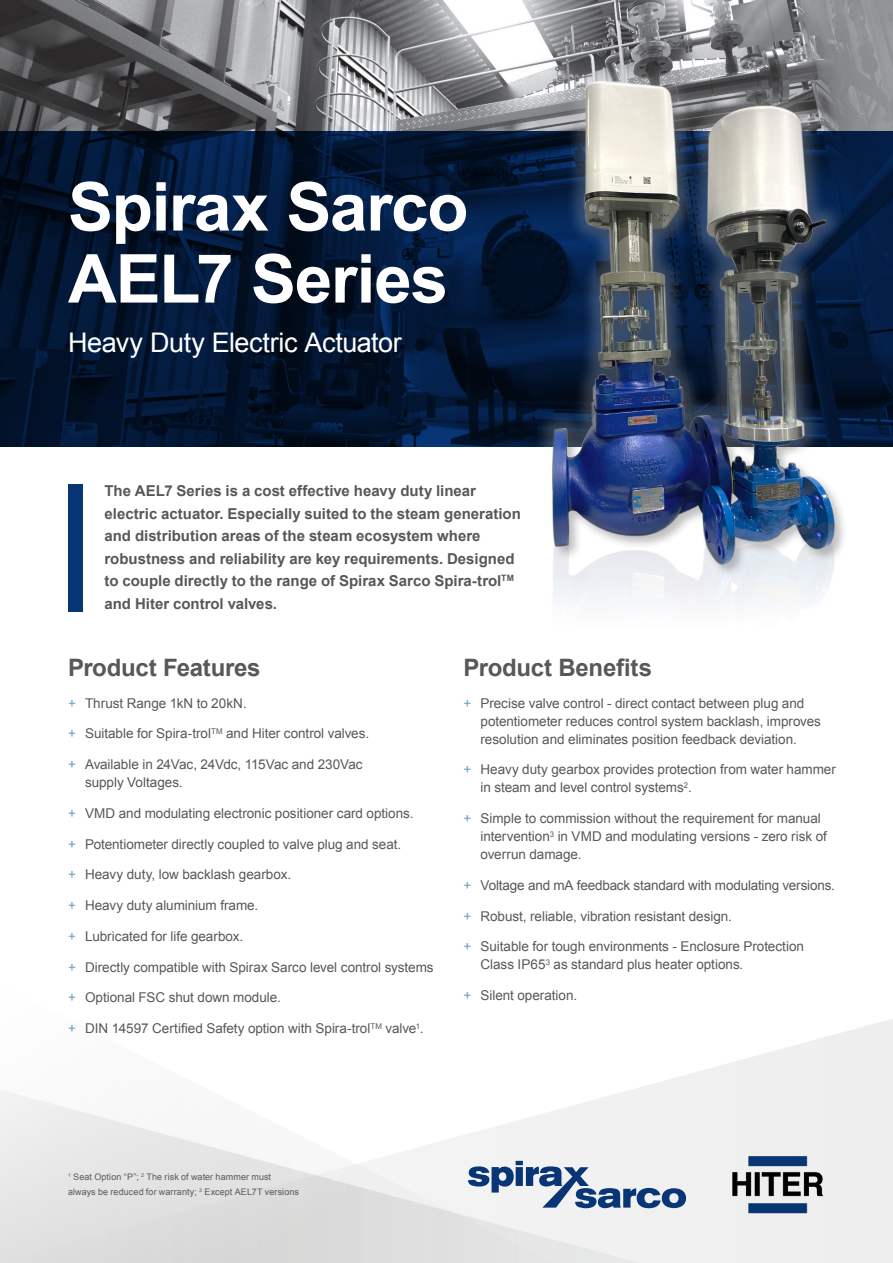
<style>
.page{position:relative;width:893px;height:1263px;background:#fff}
.page>*{position:absolute;margin:0;border:0;box-sizing:border-box;transform-origin:0 0}
._32pt_heading{font:700 67.5px "Arial";letter-spacing:-.02em;color:#fff}
._18pt_sub_main_headi{font:27px "Arial";letter-spacing:-.015em;color:#fff}
.subhead{font:700 24px "Arial";letter-spacing:-.01em;color:#57585a}
._10pt_Paragraph_head{font:700 15px "Arial";color:#57585a}
.t1{font:13.5px/18px "Arial";letter-spacing:-.005em;color:#57585a}
.t2{font:9px/15px "Arial";letter-spacing:.01em;color:#57585a}
.s1{color:#69a2b7}
</style>
<div class="page">
<img style="left:0;top:0;width:893px;height:132px">
<svg style="left:0;top:132px;width:893px;height:315px;background:#021632"></svg>
<svg style="left:743px;top:1019px;width:150px;height:41px"></svg>
<svg style="left:0;top:1060px;width:893px;height:203px"></svg>
<div style="left:68px;top:484px;width:14px;height:127px;background:#083575"></div>
<img style="left:482px;top:63px;width:387px;height:516px">
<svg style="left:468px;top:1161px;width:218px;height:47px"></svg>
<img style="left:722px;top:1154px;width:110px;height:66px">
<p class="_32pt_heading" style="left:68px;top:162px;width:402px">Spirax Sarco</p>
<p class="_32pt_heading" style="left:68px;top:234px;width:382px">AEL7 Series</p>
<p class="_18pt_sub_main_headi" style="left:68px;top:325px;width:335px">Heavy Duty Electric Actuator</p>
<p class="_10pt_Paragraph_head" style="left:105px;top:481px;width:373px">The AEL7 Series is a cost effective heavy duty linear</p>
<p class="_10pt_Paragraph_head" style="left:105px;top:503px;width:418px">electric actuator. Especially suited to the steam generation</p>
<p class="_10pt_Paragraph_head" style="left:105px;top:526px;width:377px">and distribution areas of the steam ecosystem where</p>
<p class="_10pt_Paragraph_head" style="left:105px;top:548px;width:411px">robustness and reliability are key requirements. Designed</p>
<p class="_10pt_Paragraph_head" style="left:105px;top:571px;width:411px">to couple directly to the range of Spirax Sarco Spira-trol<sup>TM</sup></p>
<p class="_10pt_Paragraph_head" style="left:105px;top:593px;width:174px">and Hiter control valves.</p>
<p class="subhead" style="left:68px;top:652px;width:194px">Product Features</p>
<p class="t1" style="left:68px;top:694px;width:180px"><span class="s1">+</span> Thrust Range 1kN to 20kN.</p>
<p class="t1" style="left:68px;top:725px;width:303px"><span class="s1">+</span> Suitable for Spira-trol<sup>TM</sup> and Hiter control valves.</p>
<p class="t1" style="left:85px;top:755px;width:279px;text-indent:-17px"><span class="s1">+</span> Available in 24Vac, 24Vdc, 115Vac and 230Vac supply Voltages.</p>
<p class="t1" style="left:68px;top:804px;width:347px"><span class="s1">+</span> VMD and modulating electronic positioner card options.</p>
<p class="t1" style="left:68px;top:835px;width:335px"><span class="s1">+</span> Potentiometer directly coupled to valve plug and seat.</p>
<p class="t1" style="left:68px;top:866px;width:225px"><span class="s1">+</span> Heavy duty, low backlash gearbox.</p>
<p class="t1" style="left:68px;top:896px;width:192px"><span class="s1">+</span> Heavy duty aluminium frame.</p>
<p class="t1" style="left:68px;top:927px;width:177px"><span class="s1">+</span> Lubricated for life gearbox.</p>
<p class="t1" style="left:68px;top:958px;width:367px"><span class="s1">+</span> Directly compatible with Spirax Sarco level control systems</p>
<p class="t1" style="left:68px;top:989px;width:214px"><span class="s1">+</span> Optional FSC shut down module.</p>
<p class="t1" style="left:68px;top:1019px;width:357px"><span class="s1">+</span> DIN 14597 Certified Safety option with Spira-trol<sup>TM</sup> valve<sup>1</sup>.</p>
<p class="subhead" style="left:463px;top:652px;width:190px">Product Benefits</p>
<p class="t1" style="left:480px;top:694px;width:342px;text-indent:-17px"><span class="s1">+</span> Precise valve control - direct contact between plug and potentiometer reduces control system backlash, improves resolution and eliminates position feedback deviation.</p>
<p class="t1" style="left:480px;top:761px;width:357px;text-indent:-17px"><span class="s1">+</span> Heavy duty gearbox provides protection from water hammer in steam and level control systems<sup>2</sup>.</p>
<p class="t1" style="left:480px;top:809px;width:348px;text-indent:-17px"><span class="s1">+</span> Simple to commission without the requirement for manual intervention<sup>3</sup> in VMD and modulating versions - zero risk of overrun damage.</p>
<p class="t1" style="left:463px;top:876px;width:373px"><span class="s1">+</span> Voltage and mA feedback standard with modulating versions.</p>
<p class="t1" style="left:463px;top:907px;width:270px"><span class="s1">+</span> Robust, reliable, vibration resistant design.</p>
<p class="t1" style="left:480px;top:938px;width:325px;text-indent:-17px"><span class="s1">+</span> Suitable for tough environments - Enclosure Protection<br>Class IP65<sup>3</sup> as standard plus heater options.</p>
<p class="t1" style="left:463px;top:986px;width:115px"><span class="s1">+</span> Silent operation.</p>
<p class="t2" style="left:68px;top:1170px;width:233px"><sup>1</sup> Seat Option “P”; <sup>2</sup> The risk of water hammer must always be reduced for warranty; <sup>3</sup> Except AEL7T versions</p>
</div>
